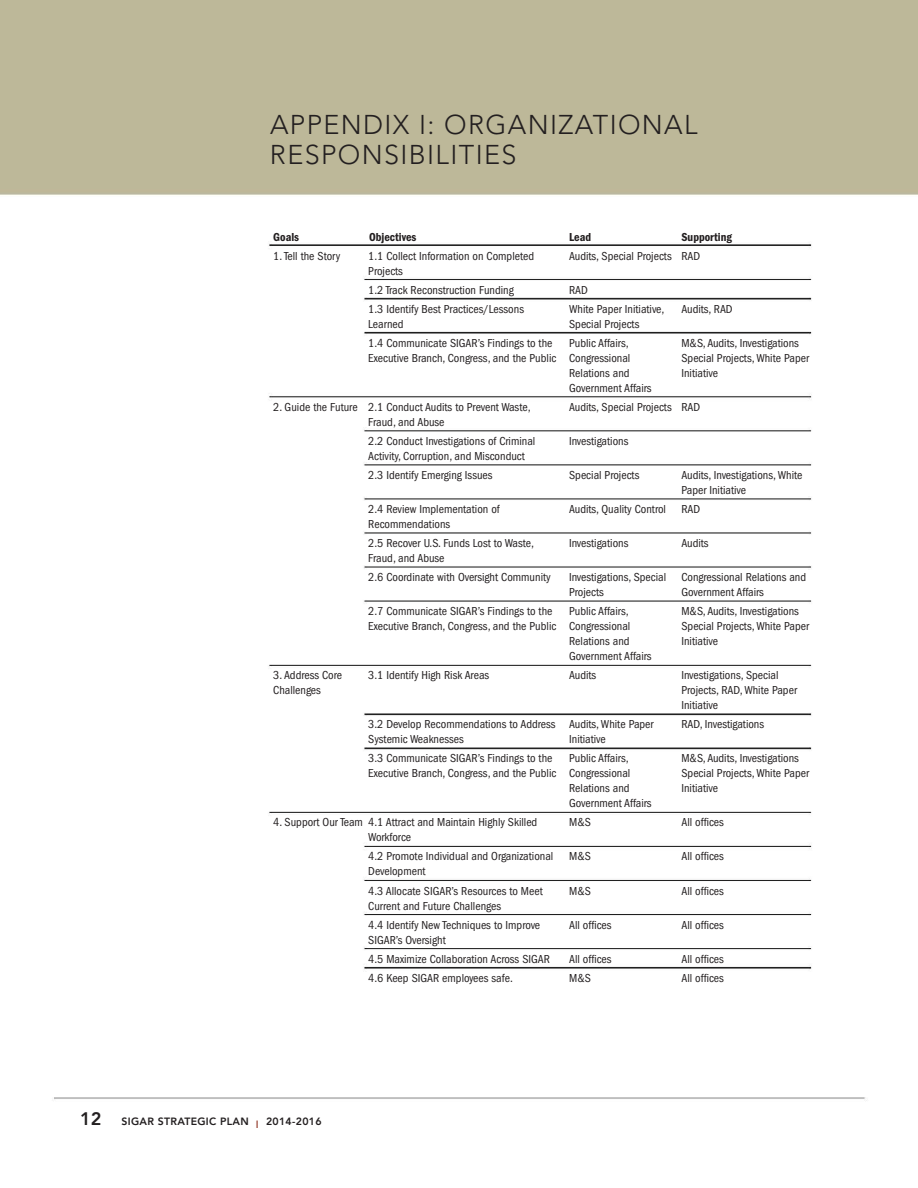
<style>
.page{position:relative;width:918px;height:1188px;background:#fff}
.page>*{position:absolute;margin:0;border:0;box-sizing:border-box;transform-origin:0 0}
.t1{font:300 27px/30px "Avenir LT Std";letter-spacing:.05em;color:#231f20}
.t2{font:800 18px "Avenir LT Std";color:#231f20}
.t3{font:condensed 12px/15px "ITC Franklin Gothic Std";color:#231f20}
.t4{font:12px "ITC Franklin Gothic Std Dm Cd";color:#231f20}
.t5{font:800 10.5px "Avenir LT Std";letter-spacing:.03em;color:#231f20}
.s1{color:#a05243}
</style>
<div class="page">
<img style="left:0;top:0;width:918px;height:1101px">
<h1 class="t1" style="left:270px;top:110px;width:429px">APPENDIX I: ORGANIZATIONAL<br>RESPONSIBILITIES</h1>
<p class="t4" style="left:273px;top:230px;width:27px">Goals</p>
<p class="t4" style="left:369px;top:230px;width:49px">Objectives</p>
<p class="t4" style="left:569px;top:230px;width:24px">Lead</p>
<p class="t4" style="left:681px;top:230px;width:52px">Supporting</p>
<p class="t3" style="left:273px;top:249px;width:69px">1. Tell the Story</p>
<p class="t3" style="left:368px;top:249px;width:167px">1.1 Collect Information on Completed<br>Projects</p>
<p class="t3" style="left:569px;top:249px;width:133px">Audits, Special Projects RAD</p>
<p class="t3" style="left:368px;top:283px;width:147px">1.2 Track Reconstruction Funding</p>
<p class="t3" style="left:569px;top:283px;width:20px">RAD</p>
<p class="t3" style="left:368px;top:302px;width:157px">1.3 Identify Best Practices/Lessons<br>Learned</p>
<p class="t3" style="left:569px;top:302px;width:97px">White Paper Initiative,<br>Special Projects</p>
<p class="t3" style="left:681px;top:302px;width:53px">Audits, RAD</p>
<p class="t3" style="left:368px;top:336px;width:190px">1.4 Communicate SIGAR’s Findings to the<br>Executive Branch, Congress, and the Public</p>
<p class="t3" style="left:569px;top:336px;width:84px">Public Affairs,<br>Congressional<br>Relations and<br>Government Affairs</p>
<p class="t3" style="left:681px;top:336px;width:129px">M&amp;S, Audits, Investigations<br>Special Projects, White Paper<br>Initiative</p>
<p class="t3" style="left:368px;top:400px;width:164px;text-indent:-95px">2. Guide the Future 2.1 Conduct Audits to Prevent Waste,<br>Fraud, and Abuse</p>
<p class="t3" style="left:569px;top:400px;width:133px">Audits, Special Projects RAD</p>
<p class="t3" style="left:368px;top:434px;width:169px">2.2 Conduct Investigations of Criminal<br>Activity, Corruption, and Misconduct</p>
<p class="t3" style="left:569px;top:434px;width:61px">Investigations</p>
<p class="t3" style="left:368px;top:468px;width:126px">2.3 Identify Emerging Issues</p>
<p class="t3" style="left:569px;top:468px;width:72px">Special Projects</p>
<p class="t3" style="left:681px;top:468px;width:123px">Audits, Investigations, White<br>Paper Initiative</p>
<p class="t3" style="left:368px;top:502px;width:133px">2.4 Review Implementation of<br>Recommendations</p>
<p class="t3" style="left:569px;top:502px;width:98px">Audits, Quality Control</p>
<p class="t3" style="left:681px;top:502px;width:20px">RAD</p>
<p class="t3" style="left:368px;top:536px;width:167px">2.5 Recover U.S. Funds Lost to Waste,<br>Fraud, and Abuse</p>
<p class="t3" style="left:569px;top:536px;width:61px">Investigations</p>
<p class="t3" style="left:681px;top:536px;width:29px">Audits</p>
<p class="t3" style="left:368px;top:570px;width:184px">2.6 Coordinate with Oversight Community</p>
<p class="t3" style="left:569px;top:570px;width:99px">Investigations, Special<br>Projects</p>
<p class="t3" style="left:681px;top:570px;width:126px">Congressional Relations and<br>Government Affairs</p>
<p class="t3" style="left:368px;top:604px;width:190px">2.7 Communicate SIGAR’s Findings to the<br>Executive Branch, Congress, and the Public</p>
<p class="t3" style="left:569px;top:604px;width:84px">Public Affairs,<br>Congressional<br>Relations and<br>Government Affairs</p>
<p class="t3" style="left:681px;top:604px;width:129px">M&amp;S, Audits, Investigations<br>Special Projects, White Paper<br>Initiative</p>
<p class="t3" style="left:273px;top:668px;width:70px">3. Address Core<br>Challenges</p>
<p class="t3" style="left:368px;top:668px;width:122px">3.1 Identify High Risk Areas</p>
<p class="t3" style="left:569px;top:668px;width:29px">Audits</p>
<p class="t3" style="left:681px;top:668px;width:117px">Investigations, Special<br>Projects, RAD, White Paper<br>Initiative</p>
<p class="t3" style="left:368px;top:717px;width:189px">3.2 Develop Recommendations to Address<br>Systemic Weaknesses</p>
<p class="t3" style="left:569px;top:717px;width:86px">Audits, White Paper<br>Initiative</p>
<p class="t3" style="left:681px;top:717px;width:84px">RAD, Investigations</p>
<p class="t3" style="left:368px;top:751px;width:190px">3.3 Communicate SIGAR’s Findings to the<br>Executive Branch, Congress, and the Public</p>
<p class="t3" style="left:569px;top:751px;width:84px">Public Affairs,<br>Congressional<br>Relations and<br>Government Affairs</p>
<p class="t3" style="left:681px;top:751px;width:129px">M&amp;S, Audits, Investigations<br>Special Projects, White Paper<br>Initiative</p>
<p class="t3" style="left:368px;top:815px;width:171px;text-indent:-95px">4. Support Our Team 4.1 Attract and Maintain Highly Skilled<br>Workforce</p>
<p class="t3" style="left:569px;top:815px;width:23px">M&amp;S</p>
<p class="t3" style="left:681px;top:815px;width:44px">All offices</p>
<p class="t3" style="left:368px;top:849px;width:187px">4.2 Promote Individual and Organizational<br>Development</p>
<p class="t3" style="left:569px;top:849px;width:23px">M&amp;S</p>
<p class="t3" style="left:681px;top:849px;width:44px">All offices</p>
<p class="t3" style="left:368px;top:883px;width:176px">4.3 Allocate SIGAR’s Resources to Meet<br>Current and Future Challenges</p>
<p class="t3" style="left:569px;top:883px;width:23px">M&amp;S</p>
<p class="t3" style="left:681px;top:883px;width:44px">All offices</p>
<p class="t3" style="left:368px;top:917px;width:174px">4.4 Identify New Techniques to Improve<br>SIGAR’s Oversight</p>
<p class="t3" style="left:569px;top:917px;width:44px">All offices</p>
<p class="t3" style="left:681px;top:917px;width:44px">All offices</p>
<p class="t3" style="left:368px;top:951px;width:183px">4.5 Maximize Collaboration Across SIGAR</p>
<p class="t3" style="left:569px;top:951px;width:44px">All offices</p>
<p class="t3" style="left:681px;top:951px;width:44px">All offices</p>
<p class="t3" style="left:368px;top:970px;width:146px">4.6 Keep SIGAR employees safe.</p>
<p class="t3" style="left:569px;top:970px;width:23px">M&amp;S</p>
<p class="t3" style="left:681px;top:970px;width:44px">All offices</p>
<h2 class="t2" style="left:80px;top:1108px;width:23px">12</h2>
<p class="t5" style="left:266px;top:1115px;width:57px">2014-2016</p>
<p class="t5" style="left:122px;top:1115px;width:139px">SIGAR STRATEGIC PLAN <span class="s1">I</span></p>
</div>
